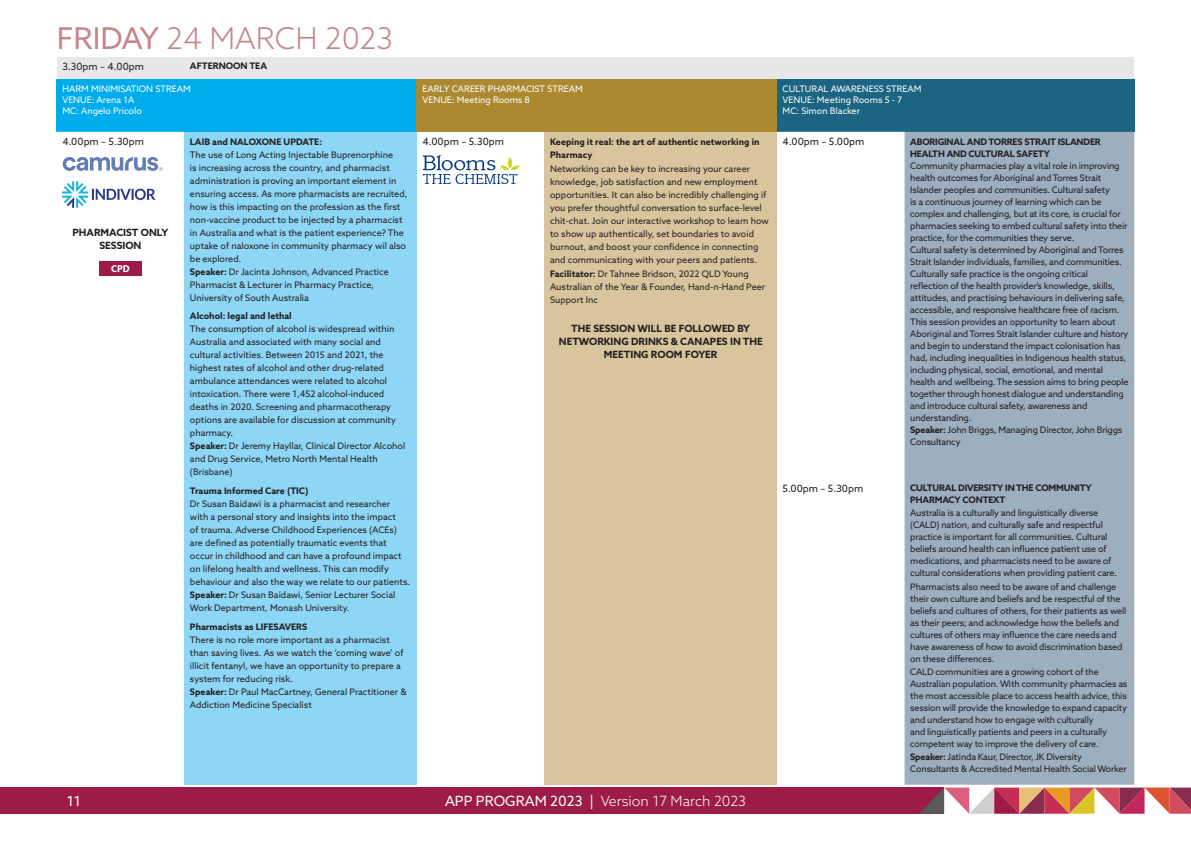
<style>
.page{position:relative;width:1191px;height:842px;background:#fff}
.page>*{position:absolute;margin:0;border:0;box-sizing:border-box;transform-origin:0 0}
.t1{font:300 30px "Azo Sans";color:#c5858b}
.t2{font:300 14.1px "Azo Sans";color:#fff}
.t3{font:14px "Azo Sans";color:#fff}
.t4{font:700 10px/13px "Azo Sans";color:#231f20;text-align:center}
.t5{font:10px "Azo Sans";color:#231f20}
.t6{font:700 10px "Myriad Pro";color:#fff}
.t7{font:9px/12px "Azo Sans";letter-spacing:-.02em;color:#231f20}
.t8{font:9px/13px "Azo Sans";color:#231f20}
.t9{font:9px/11px "Azo Sans";color:#fff}
.t10{font:700 9px/13px "Azo Sans";color:#231f20}
.t11{font:700 9px/12px "Azo Sans";letter-spacing:-.02em;color:#231f20}
.s1{font-weight:400}
.s2{font-weight:700}
</style>
<div class="page">
<div style="left:0;top:787px;width:943px;height:27px;background:#9d1b47"></div>
<svg style="left:919px;top:787px;width:272px;height:27px"></svg>
<div style="left:57px;top:57px;width:127px;height:22px;background:#e6e7e9"></div>
<div style="left:184px;top:57px;width:950px;height:22px;background:#e6e7e9"></div>
<div style="left:57px;top:79px;width:360px;height:53px;background:#00abec"></div>
<div style="left:417px;top:79px;width:360px;height:53px;background:#aa8930"></div>
<div style="left:777px;top:79px;width:357px;height:53px;background:#1b6482"></div>
<div style="left:184px;top:132px;width:233px;height:653px;background:#8dd6f6"></div>
<div style="left:544px;top:132px;width:233px;height:653px;background:#d8c59d"></div>
<div style="left:904px;top:132px;width:230px;height:653px;background:#9daebf"></div>
<svg style="left:423px;top:155px;width:96px;height:29px"></svg>
<svg style="left:63px;top:157px;width:99px;height:14px"></svg>
<img style="left:63px;top:182px;width:92px;height:26px">
<div style="left:99px;top:261px;width:43px;height:14px;background:#9d1b47"></div>
<h1 class="t1" style="left:57px;top:19px;width:337px"><span class="s1">FRIDAY</span> 24 MARCH 2023</h1>
<p class="t5" style="left:62px;top:60px;width:83px">3.30pm – 4.00pm</p>
<p class="t10" style="left:190px;top:60px;width:79px">AFTERNOON TEA</p>
<p class="t9" style="left:62px;top:83px;width:130px">HARM MINIMISATION STREAM<br>VENUE: Arena 1A<br>MC: Angelo Pricolo</p>
<p class="t9" style="left:422px;top:83px;width:162px">EARLY CAREER PHARMACIST STREAM<br>VENUE: Meeting Rooms 8</p>
<p class="t9" style="left:782px;top:83px;width:140px">CULTURAL AWARENESS STREAM<br>VENUE: Meeting Rooms 5 - 7<br>MC: Simon Blacker</p>
<p class="t5" style="left:62px;top:135px;width:83px">4.00pm – 5.30pm</p>
<p class="t5" style="left:422px;top:135px;width:83px">4.00pm – 5.30pm</p>
<p class="t10" style="left:550px;top:135px;width:211px">Keeping it real: the art of authentic networking in<br>Pharmacy</p>
<p class="t8" style="left:550px;top:162px;width:220px">Networking can be key to increasing your career knowledge, job satisfaction and new employment opportunities. It can also be incredibly challenging if you prefer thoughtful conversation to surface-level chit-chat. Join our interactive workshop to learn how to show up authentically, set boundaries to avoid burnout, and boost your confidence in connecting and communicating with your peers and patients.</p>
<p class="t8" style="left:550px;top:268px;width:217px"><span class="s2">Facilitator:</span> Dr Tahnee Bridson, 2022 QLD Young<br>Australian of the Year &amp; Founder, Hand-n-Hand Peer<br>Support Inc</p>
<p class="t4" style="left:559px;top:322px;width:205px">THE SESSION WILL BE FOLLOWED BY<br>NETWORKING DRINKS &amp; CANAPES IN THE<br>MEETING ROOM FOYER</p>
<p class="t10" style="left:190px;top:135px;width:134px">LAIB and NALOXONE UPDATE:</p>
<p class="t8" style="left:190px;top:148px;width:219px">The use of Long Acting Injectable Buprenorphine<br>is increasing across the country, and pharmacist administration is proving an important element in ensuring access. As more pharmacists are recruited, how is this impacting on the profession as the first non-vaccine product to be injected by a pharmacist in Australia and what is the patient experience? The uptake of naloxone in community pharmacy wil also be explored.<br><span class="s2">Speaker:</span> Dr Jacinta Johnson, Advanced Practice Pharmacist &amp; Lecturer in Pharmacy Practice, University of South Australia</p>
<p class="t10" style="left:190px;top:309px;width:103px">Alcohol: legal and lethal</p>
<p class="t8" style="left:190px;top:322px;width:217px">The consumption of alcohol is widespread within Australia and associated with many social and cultural activities. Between 2015 and 2021, the highest rates of alcohol and other drug-related ambulance attendances were related to alcohol intoxication. There were 1,452 alcohol-induced deaths in 2020. Screening and pharmacotherapy options are available for discussion at community pharmacy.<br><span class="s2">Speaker:</span> Dr Jeremy Hayllar, Clinical Director Alcohol and Drug Service, Metro North Mental Health (Brisbane)</p>
<p class="t10" style="left:190px;top:484px;width:120px">Trauma Informed Care (TIC)</p>
<p class="t8" style="left:190px;top:497px;width:222px">Dr Susan Baidawi is a pharmacist and researcher with a personal story and insights into the impact<br>of trauma. Adverse Childhood Experiences (ACEs) are defined as potentially traumatic events that occur in childhood and can have a profound impact on lifelong health and wellness. This can modify behaviour and also the way we relate to our patients.<br><span class="s2">Speaker:</span> Dr Susan Baidawi, Senior Lecturer Social Work Department, Monash University.</p>
<p class="t10" style="left:190px;top:620px;width:119px">Pharmacists as LIFESAVERS</p>
<p class="t8" style="left:190px;top:633px;width:218px">There is no role more important as a pharmacist than saving lives. As we watch the ‘coming wave’ of illicit fentanyl, we have an opportunity to prepare a system for reducing risk.<br><span class="s2">Speaker:</span> Dr Paul MacCartney, General Practitioner &amp; Addiction Medicine Specialist</p>
<p class="t5" style="left:782px;top:135px;width:83px">4.00pm – 5.00pm</p>
<p class="t11" style="left:910px;top:135px;width:192px">ABORIGINAL AND TORRES STRAIT ISLANDER<br>HEALTH AND CULTURAL SAFETY</p>
<p class="t7" style="left:910px;top:159px;width:220px">Community pharmacies play a vital role in improving health outcomes for Aboriginal and Torres Strait Islander peoples and communities. Cultural safety<br>is a continuous journey of learning which can be complex and challenging, but at its core, is crucial for pharmacies seeking to embed cultural safety into their practice, for the communities they serve.<br>Cultural safety is determined by Aboriginal and Torres Strait Islander individuals, families, and communities.<br>Culturally safe practice is the ongoing critical reflection of the health provider’s knowledge, skills, attitudes, and practising behaviours in delivering safe, accessible, and responsive healthcare free of racism.<br>This session provides an opportunity to learn about Aboriginal and Torres Strait Islander culture and history and begin to understand the impact colonisation has had, including inequalities in Indigenous health status, including physical, social, emotional, and mental health and wellbeing. The session aims to bring people together through honest dialogue and understanding and introduce cultural safety, awareness and understanding.<br><span class="s2">Speaker:</span> John Briggs, Managing Director, John Briggs Consultancy</p>
<p class="t5" style="left:782px;top:481px;width:82px">5.00pm – 5.30pm</p>
<p class="t11" style="left:910px;top:481px;width:183px">CULTURAL DIVERSITY IN THE COMMUNITY<br>PHARMACY CONTEXT</p>
<p class="t7" style="left:910px;top:507px;width:208px">Australia is a culturally and linguistically diverse (CALD) nation, and culturally safe and respectful practice is important for all communities. Cultural beliefs around health can influence patient use of medications, and pharmacists need to be aware of cultural considerations when providing patient care.</p>
<p class="t7" style="left:910px;top:580px;width:218px">Pharmacists also need to be aware of and challenge their own culture and beliefs and be respectful of the beliefs and cultures of others, for their patients as well as their peers; and acknowledge how the beliefs and cultures of others may influence the care needs and have awareness of how to avoid discrimination based on these differences.</p>
<p class="t7" style="left:910px;top:666px;width:219px">CALD communities are a growing cohort of the Australian population. With community pharmacies as the most accessible place to access health advice, this session will provide the knowledge to expand capacity and understand how to engage with culturally<br>and linguistically patients and peers in a culturally competent way to improve the delivery of care.</p>
<p class="t7" style="left:910px;top:751px;width:218px"><span class="s2">Speaker:</span> Jatinda Kaur, Director, JK Diversity<br>Consultants &amp; Accredited Mental Health Social Worker</p>
<p class="t4" style="left:72px;top:226px;width:97px">PHARMACIST ONLY<br>SESSION</p>
<p class="t6" style="left:111px;top:262px;width:20px">CPD</p>
<h3 class="t3" style="left:67px;top:792px;width:16px">11</h3>
<h2 class="t2" style="left:445px;top:792px;width:302px"><span class="s1">APP PROGRAM 2023 |</span> Version 17 March 2023</h2>
</div>
